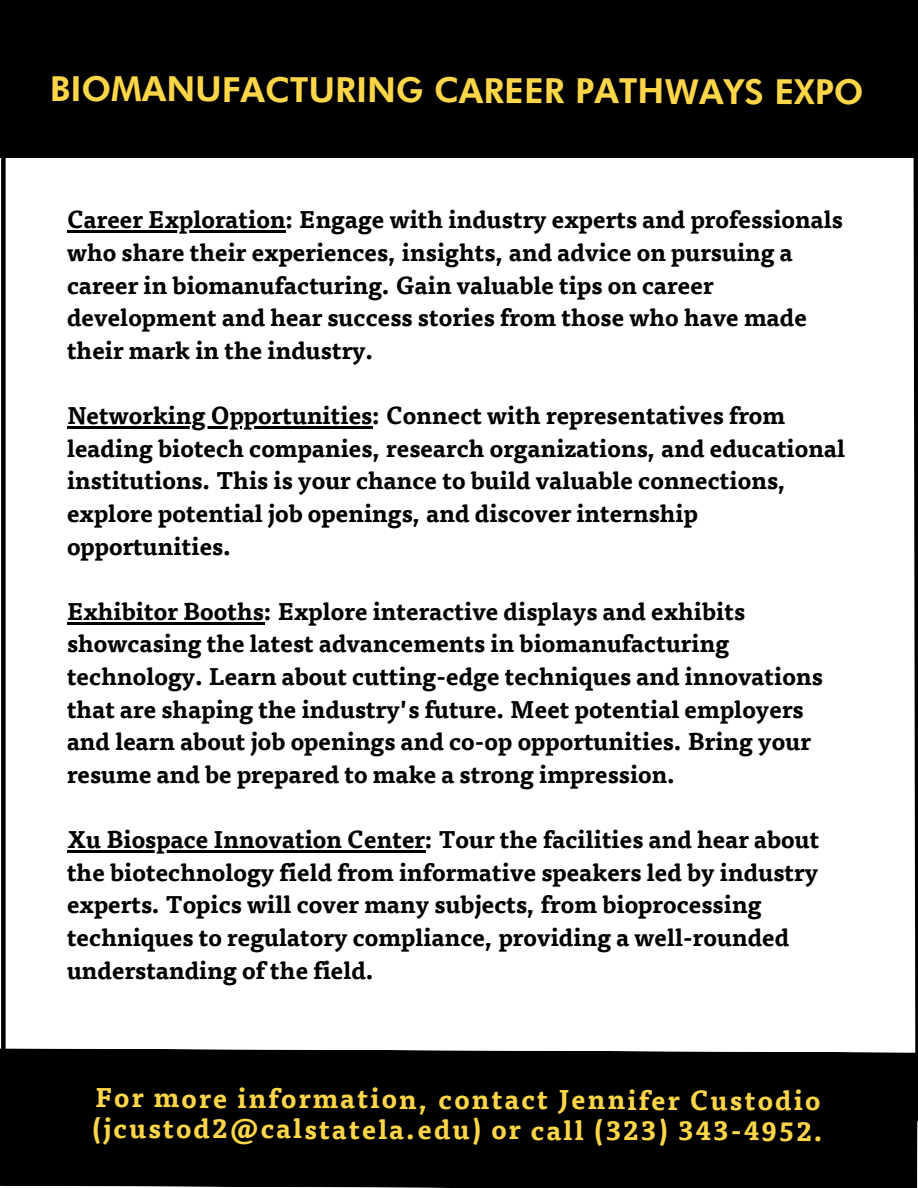
<style>
.page{position:relative;width:918px;height:1188px;background:#fff}
.page>*{position:absolute;margin:0;border:0;box-sizing:border-box;transform-origin:0 0}
.t1{font:700 34.5px "Futura BT";letter-spacing:-.005em;color:#fed648}
.t2{font:700 27px/30.3px "Tisa Offc";letter-spacing:.075em;color:#fed648}
.t3{font:700 24px/32.7px "Tisa Offc";color:#000}
</style>
<div class="page">
<div style="left:0;top:0;width:918px;height:158px;background:#000"></div>
<hr style="left:67px;top:231px;width:219px;height:2px;background:#000">
<hr style="left:67px;top:426px;width:306px;height:3px;background:#000">
<hr style="left:67px;top:622px;width:197px;height:2px;background:#000">
<hr style="left:67px;top:850px;width:358px;height:3px;background:#000">
<div style="left:0;top:1048px;width:918px;height:140px;background:#000"></div>
<svg style="left:911px;top:158px;width:7px;height:968px"></svg>
<div style="left:1px;top:112px;width:5px;height:1005px;background:#000"></div>
<p class="t1" style="left:50px;top:67px;width:815px">BIOMANUFACTURING CAREER PATHWAYS EXPO</p>
<p class="t3" style="left:67px;top:206px;width:778px">Career Exploration: Engage with industry experts and professionals who share their experiences, insights, and advice on pursuing a career in biomanufacturing. Gain valuable tips on career development and hear success stories from those who have made their mark in the industry.</p>
<p class="t3" style="left:67px;top:402px;width:780px">Networking Opportunities: Connect with representatives from leading biotech companies, research organizations, and educational institutions. This is your chance to build valuable connections, explore potential job openings, and discover internship opportunities.</p>
<p class="t3" style="left:67px;top:598px;width:757px">Exhibitor Booths: Explore interactive displays and exhibits showcasing the latest advancements in biomanufacturing technology. Learn about cutting-edge techniques and innovations that are shaping the industry's future. Meet potential employers and learn about job openings and co-op opportunities. Bring your resume and be prepared to make a strong impression.</p>
<p class="t3" style="left:67px;top:826px;width:754px">Xu Biospace Innovation Center: Tour the facilities and hear about the biotechnology field from informative speakers led by industry experts. Topics will cover many subjects, from bioprocessing techniques to regulatory compliance, providing a well-rounded understanding of the field.</p>
<p class="t2" style="left:92px;top:1088px;width:733px">For more information, contact Jennifer Custodio (jcustod2@calstatela.edu) or call (323) 343-4952.</p>
</div>
